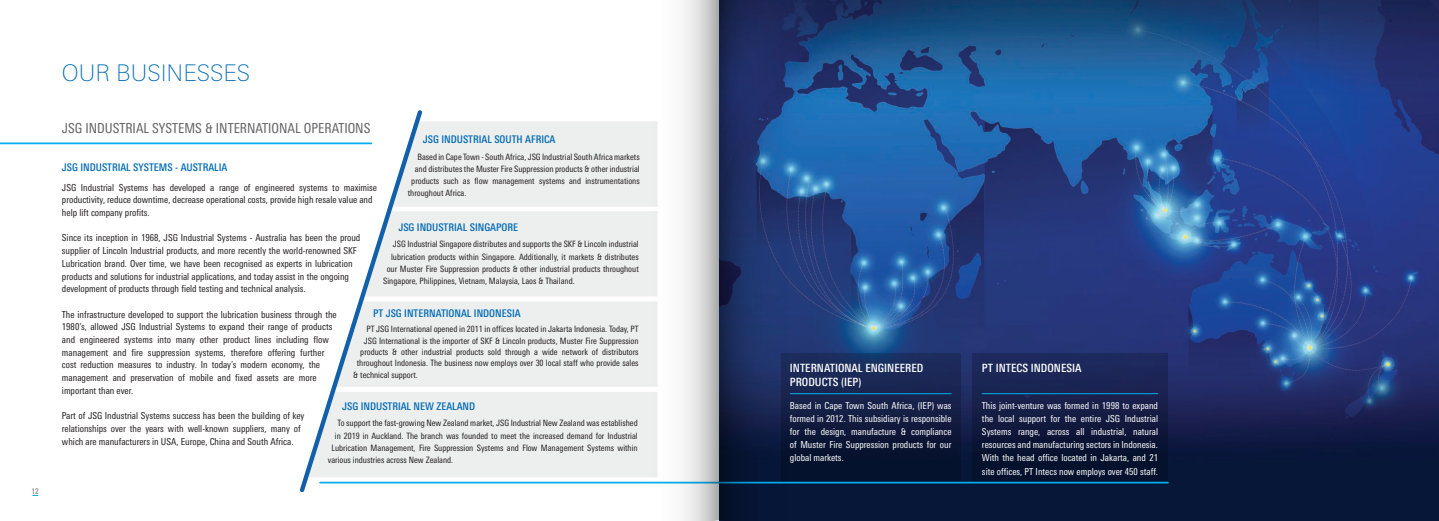
<style>
.page{position:relative;width:1439px;height:521px;background:#fff}
.page>*{position:absolute;margin:0;border:0;box-sizing:border-box;transform-origin:0 0}
.t1{font:100 22.93px "Linotype Univers Basic";color:#006bb6}
.t2{font:condensed 13.74px "Linotype Univers";color:#636366}
.t3{font:500 condensed 11.38px "Linotype Univers";color:#fff}
.t4{font:500 condensed 10.5px "Linotype Univers";color:#006bb6}
.t5{font:condensed 9.62px/12.7px "Linotype Univers";color:#231f20}
.t6{font:condensed 9.62px/13.1px "Linotype Univers";color:#fff;text-align:justify}
.t7{font:condensed 8.75px "Linotype Univers";color:#231f20}
.t8{font:condensed 7.88px "Linotype Univers";color:#6c6d70}
</style>
<div class="page">
<img style="left:835px;top:0;width:604px;height:521px">
<div style="left:781px;top:353px;width:180px;height:129px;background:linear-gradient(to bottom,#202f62,#030c24)"></div>
<div style="left:972px;top:353px;width:196px;height:129px;background:linear-gradient(to bottom,#222b60,#020d25)"></div>
<div style="left:425px;top:122px;width:179px;height:355px;background:#edeeee"></div>
<svg style="left:296px;top:110px;width:129px;height:383px"></svg>
<hr style="left:790px;top:393px;width:161px;height:1px;background:#00aeef">
<hr style="left:982px;top:393px;width:176px;height:1px;background:#00aeef">
<hr style="left:0;top:142px;width:371px;height:2px;background:#00aeef">
<hr style="left:320px;top:482px;width:848px;height:1px;background:#00aeef">
<svg style="left:604px;top:0;width:231px;height:521px"></svg>
<p class="t8" style="left:32px;top:486px;width:9px">12</p>
<p class="t1" style="left:62px;top:59px;width:190px">OUR BUSINESSES</p>
<p class="t2" style="left:62px;top:120px;width:310px">JSG INDUSTRIAL SYSTEMS &amp; INTERNATIONAL OPERATIONS</p>
<p class="t4" style="left:62px;top:161px;width:167px">JSG INDUSTRIAL SYSTEMS - AUSTRALIA</p>
<p class="t4" style="left:423px;top:133px;width:134px">JSG INDUSTRIAL SOUTH AFRICA</p>
<p class="t7" style="left:417px;top:151px;width:224px">Based in Cape Town - South Africa, JSG Industrial South Africa markets</p>
<p class="t7" style="left:415px;top:164px;width:226px">and distributes the Muster Fire Suppression products &amp; other industrial</p>
<p class="t7" style="left:411px;top:176px;width:230px">products such as flow management systems and instrumentations</p>
<p class="t7" style="left:408px;top:188px;width:60px">throughout Africa.</p>
<p class="t5" style="left:62px;top:181px;width:317px">JSG Industrial Systems has developed a range of engineered systems to maximise productivity, reduce downtime, decrease operational costs, provide high resale value and help lift company profits.</p>
<p class="t5" style="left:62px;top:232px;width:300px">Since its inception in 1968, JSG Industrial Systems - Australia has been the proud supplier of Lincoln Industrial products, and more recently the world-renowned SKF Lubrication brand. Over time, we have been recognised as experts in lubrication products and solutions for industrial applications, and today assist in the ongoing development of products through field testing and technical analysis.</p>
<p class="t5" style="left:62px;top:308px;width:276px">The infrastructure developed to support the lubrication business through the 1980’s, allowed JSG Industrial Systems to expand their range of products and engineered systems into many other product lines including flow management and fire suppression systems, therefore offering further cost reduction measures to industry. In today’s modern economy, the management and preservation of mobile and fixed assets are more important than ever.</p>
<p class="t5" style="left:62px;top:409px;width:244px">Part of JSG Industrial Systems success has been the building of key relationships over the years with well-known suppliers, many of which are manufacturers in USA, Europe, China and South Africa.</p>
<p class="t4" style="left:398px;top:221px;width:121px">JSG INDUSTRIAL SINGAPORE</p>
<p class="t7" style="left:393px;top:239px;width:247px">JSG Industrial Singapore distributes and supports the SKF &amp; Lincoln industrial</p>
<p class="t7" style="left:391px;top:251px;width:249px">lubrication products within Singapore. Additionally, it markets &amp; distributes</p>
<p class="t7" style="left:387px;top:264px;width:254px">our Muster Fire Suppression products &amp; other industrial products throughout</p>
<p class="t7" style="left:383px;top:276px;width:193px">Singapore, Philippines, Vietnam, Malaysia, Laos &amp; Thailand.</p>
<p class="t7" style="left:366px;top:324px;width:274px">PT JSG International opened in 2011 in offices located in Jakarta Indonesia. Today, PT</p>
<p class="t7" style="left:364px;top:335px;width:276px">JSG International is the importer of SKF &amp; Lincoln products, Muster Fire Suppression</p>
<p class="t7" style="left:360px;top:347px;width:280px">products &amp; other industrial products sold through a wide network of distributors</p>
<p class="t7" style="left:357px;top:358px;width:283px">throughout Indonesia. The business now employs over 30 local staff who provide sales</p>
<p class="t7" style="left:353px;top:369px;width:66px">&amp; technical support.</p>
<p class="t4" style="left:342px;top:400px;width:134px">JSG INDUSTRIAL NEW ZEALAND</p>
<p class="t7" style="left:337px;top:418px;width:302px">To support the fast-growing New Zealand market, JSG Industrial New Zealand was established</p>
<p class="t7" style="left:335px;top:430px;width:304px">in 2019 in Auckland. The branch was founded to meet the increased demand for Industrial</p>
<p class="t7" style="left:331px;top:443px;width:308px">Lubrication Management, Fire Suppression Systems and Flow Management Systems within</p>
<p class="t7" style="left:328px;top:455px;width:127px">various industries across New Zealand.</p>
<p class="t4" style="left:373px;top:307px;width:149px">PT JSG INTERNATIONAL INDONESIA</p>
<p class="t3" style="left:790px;top:361px;width:135px">INTERNATIONAL ENGINEERED</p>
<p class="t3" style="left:790px;top:375px;width:73px">PRODUCTS (IEP)</p>
<p class="t3" style="left:982px;top:361px;width:101px">PT INTECS INDONESIA</p>
<p class="t6" style="left:790px;top:399px;width:163px">Based in Cape Town South Africa, (IEP) was formed in 2012. This subsidiary is responsible for the design, manufacture &amp; compliance of Muster Fire Suppression products for our global markets.</p>
<p class="t6" style="left:982px;top:399px;width:178px">This joint-venture was formed in 1998 to expand the local support for the entire JSG Industrial Systems range, across all industrial, natural resources and manufacturing sectors in Indonesia.<br>With the head office located in Jakarta, and 21 site offices, PT Intecs now employs over 450 staff.</p>
</div>
